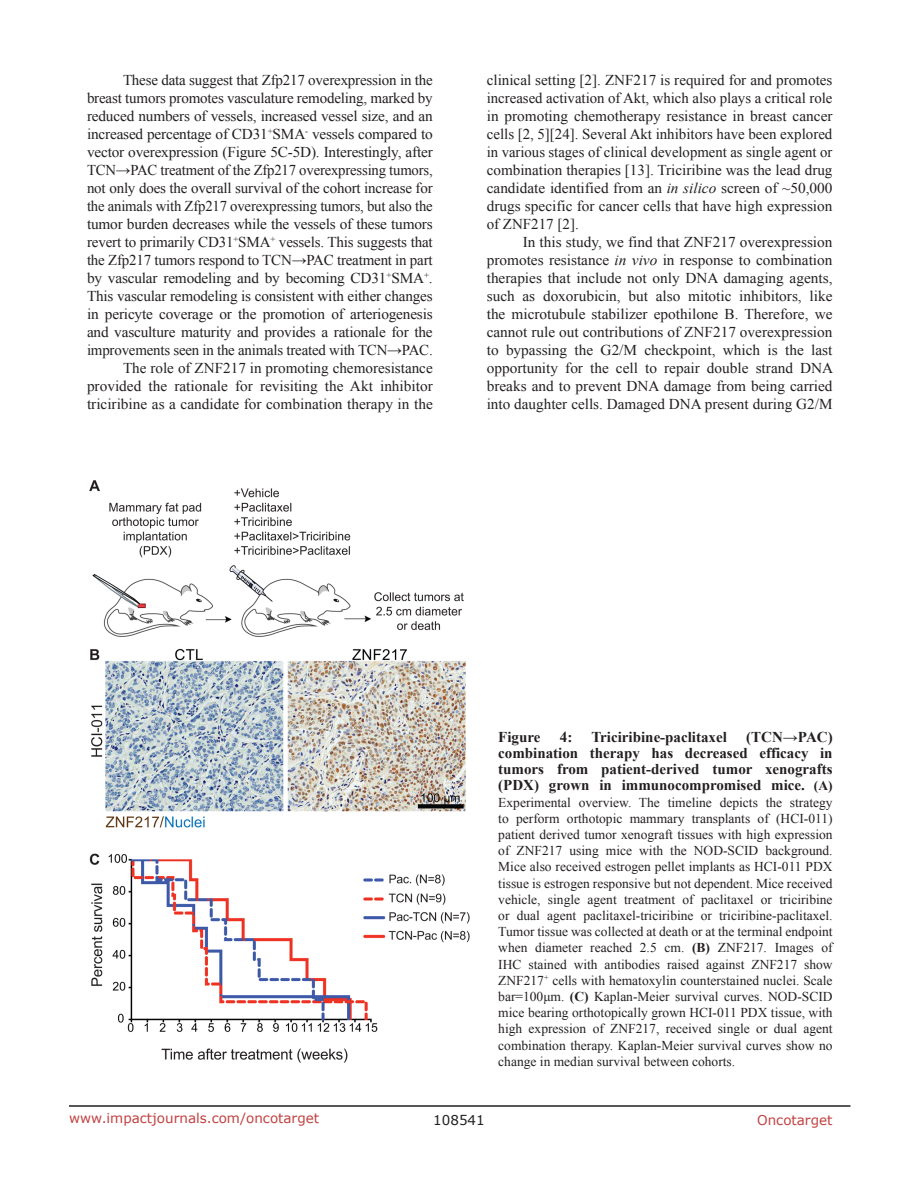
<style>
.page{position:relative;width:918px;height:1188px;background:#fff}
.page>*{position:absolute;margin:0;border:0;box-sizing:border-box;transform-origin:0 0}
.BodyText{font:15px/18px "Times New Roman";color:#231f20;text-align:justify}
.figuretext{font:700 15px/16.2px "Times New Roman";color:#231f20;text-align:justify}
.figuretext-2{font:13.5px/16.2px "Times New Roman";color:#231f20;text-align:justify}
.t1{font:13.5px "Verdana";color:#c24141}
.t2{font:13.5px "Verdana";color:#231f20}
.s1{font-style:italic}
.s2{font-size:13.5px}
.s3{font-weight:700}
</style>
<div class="page">
<hr style="left:69px;top:1105px;width:781px;height:2px;background:#231f20">
<img style="left:89px;top:480px;width:381px;height:583px">
<p class="BodyText" style="left:87px;top:71px;width:347px;text-indent:36px">These data suggest that Zfp217 overexpression in the breast tumors promotes vasculature remodeling, marked by reduced numbers of vessels, increased vessel size, and an increased percentage of CD31<sup>+</sup>SMA<sup>-</sup> vessels compared to vector overexpression (Figure 5C-5D). Interestingly, after TCN→PAC treatment of the Zfp217 overexpressing tumors, not only does the overall survival of the cohort increase for the animals with Zfp217 overexpressing tumors, but also the tumor burden decreases while the vessels of these tumors revert to primarily CD31<sup>+</sup>SMA<sup>+</sup> vessels. This suggests that the Zfp217 tumors respond to TCN→PAC treatment in part by vascular remodeling and by becoming CD31<sup>+</sup>SMA<sup>+</sup>.<br>This vascular remodeling is consistent with either changes in pericyte coverage or the promotion of arteriogenesis and vasculture maturity and provides a rationale for the improvements seen in the animals treated with TCN→PAC.</p>
<p class="BodyText" style="left:87px;top:359px;width:347px;text-indent:36px">The role of ZNF217 in promoting chemoresistance provided the rationale for revisiting the Akt inhibitor triciribine as a candidate for combination therapy in the</p>
<p class="BodyText" style="left:487px;top:71px;width:347px">clinical setting [2]. ZNF217 is required for and promotes increased activation of Akt, which also plays a critical role in promoting chemotherapy resistance in breast cancer cells [2, 5][24]. Several Akt inhibitors have been explored in various stages of clinical development as single agent or combination therapies [13]. Triciribine was the lead drug candidate identified from an <span class="s1">in silico</span> screen of ~50,000 drugs specific for cancer cells that have high expression of ZNF217 [2].</p>
<p class="BodyText" style="left:487px;top:233px;width:348px;text-indent:36px">In this study, we find that ZNF217 overexpression promotes resistance <span class="s1">in vivo</span> in response to combination therapies that include not only DNA damaging agents, such as doxorubicin, but also mitotic inhibitors, like the microtubule stabilizer epothilone B. Therefore, we cannot rule out contributions of ZNF217 overexpression to bypassing the G2/M checkpoint, which is the last opportunity for the cell to repair double strand DNA breaks and to prevent DNA damage from being carried into daughter cells. Damaged DNA present during G2/M</p>
<p class="figuretext" style="left:498px;top:728px;width:44px">Figure</p>
<p class="figuretext" style="left:560px;top:728px;width:14px">4:</p>
<p class="figuretext" style="left:591px;top:728px;width:137px">Triciribine-paclitaxel</p>
<p class="figuretext" style="left:498px;top:728px;width:336px;text-indent:248px">(TCN→PAC) combination therapy has decreased efficacy in tumors from patient-derived tumor xenografts (PDX) grown in immunocompromised mice. <span class="s2">(A)</span></p>
<p class="figuretext-2" style="left:498px;top:794px;width:336px">Experimental overview. The timeline depicts the strategy to perform orthotopic mammary transplants of (HCI-011) patient derived tumor xenograft tissues with high expression of ZNF217 using mice with the NOD-SCID background.<br>Mice also received estrogen pellet implants as HCI-011 PDX tissue is estrogen responsive but not dependent. Mice received vehicle, single agent treatment of paclitaxel or triciribine or dual agent paclitaxel-triciribine or triciribine-paclitaxel.<br>Tumor tissue was collected at death or at the terminal endpoint when diameter reached 2.5 cm. <span class="s3">(B)</span> ZNF217. Images of IHC stained with antibodies raised against ZNF217 show ZNF217<sup>+</sup> cells with hematoxylin counterstained nuclei. Scale bar=100μm. <span class="s3">(C)</span> Kaplan-Meier survival curves. NOD-SCID mice bearing orthotopically grown HCI-011 PDX tissue, with high expression of ZNF217, received single or dual agent combination therapy. Kaplan-Meier survival curves show no change in median survival between cohorts.</p>
<p class="t1" style="left:69px;top:1109px;width:252px">www.impactjournals.com/oncotarget</p>
<p class="t2" style="left:433px;top:1111px;width:53px">108541</p>
<p class="t1" style="left:757px;top:1111px;width:77px">Oncotarget</p>
</div>
